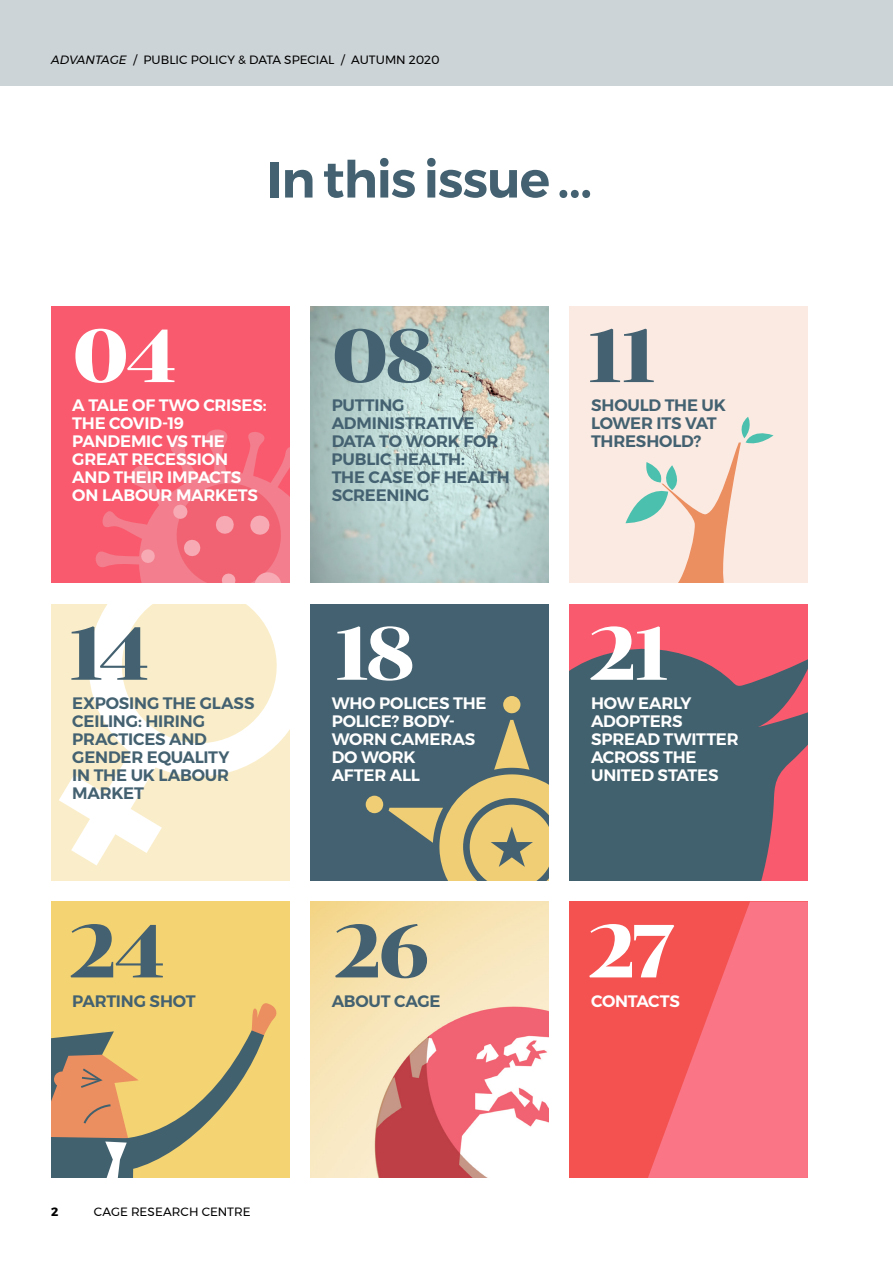
<style>
.page{position:relative;width:893px;height:1263px;background:#fff}
.page>*{position:absolute;margin:0;border:0;box-sizing:border-box;transform-origin:0 0}
.t1{font:75px "Chonburi";letter-spacing:-.065em;color:#436170}
.t2{font:75px "Chonburi";letter-spacing:-.065em;color:#fff}
.t3{font:600 51px "Montserrat";color:#436170}
.t4{font:600 16.5px/18px "Montserrat";letter-spacing:-.01em;color:#436170}
.t5{font:600 16.5px/18px "Montserrat";letter-spacing:-.01em;color:#fff}
.t6{font:12px "Montserrat";letter-spacing:.005em;color:#000}
.t7{font:700 12px "Montserrat";color:#000}
.s1{font-style:italic}
</style>
<div class="page">
<div style="left:0;top:0;width:893px;height:85px;background:#cdd4d7"></div>
<div style="left:51px;top:306px;width:238px;height:277px;background:#f95a6d"></div>
<svg style="left:96px;top:429px;width:193px;height:154px"></svg>
<img style="left:310px;top:306px;width:239px;height:277px">
<div style="left:570px;top:604px;width:238px;height:276px;background:#f95a6d"></div>
<svg style="left:570px;top:649px;width:238px;height:231px;fill:#41616e"></svg>
<div style="left:570px;top:306px;width:238px;height:277px;background:#fbeae2"></div>
<svg style="left:625px;top:417px;width:148px;height:166px"></svg>
<div style="left:310px;top:604px;width:239px;height:276px;background:#436170"></div>
<svg style="left:366px;top:796px;width:17px;height:17px"></svg>
<svg style="left:503px;top:696px;width:17px;height:17px"></svg>
<svg style="left:389px;top:720px;width:160px;height:160px"></svg>
<img style="left:310px;top:901px;width:239px;height:277px">
<div style="left:570px;top:901px;width:238px;height:277px;background:#f35250"></div>
<div style="left:51px;top:604px;width:238px;height:276px;background:#faeeca"></div>
<svg style="left:59px;top:604px;width:230px;height:261px"></svg>
<div style="left:51px;top:901px;width:238px;height:277px;background:#f4d372"></div>
<svg style="left:51px;top:1003px;width:225px;height:175px"></svg>
<svg style="left:648px;top:901px;width:160px;height:277px"></svg>
<p class="t6" style="left:51px;top:50px;width:390px"><span class="s1">ADVANTAGE</span> / PUBLIC POLICY &amp; DATA SPECIAL / AUTUMN 2020</p>
<h2 class="t3" style="left:267px;top:139px;width:327px">IN THIS ISSUE ...</h2>
<h1 class="t2" style="left:72px;top:302px;width:107px">04</h1>
<h1 class="t1" style="left:331px;top:302px;width:106px">08</h1>
<p class="t5" style="left:72px;top:396px;width:196px">A TALE OF TWO CRISES:<br>THE COVID-19<br>PANDEMIC VS THE<br>GREAT RECESSION<br>AND THEIR IMPACTS<br>ON LABOUR MARKETS</p>
<h1 class="t1" style="left:67px;top:599px;width:84px">14</h1>
<p class="t4" style="left:72px;top:694px;width:184px">EXPOSING THE GLASS<br>CEILING: HIRING<br>PRACTICES AND<br>GENDER EQUALITY<br>IN THE UK LABOUR<br>MARKET</p>
<h1 class="t1" style="left:68px;top:897px;width:98px">24</h1>
<p class="t4" style="left:72px;top:992px;width:125px">PARTING SHOT</p>
<p class="t4" style="left:332px;top:396px;width:180px">PUTTING<br>ADMINISTRATIVE<br>DATA TO WORK FOR<br>PUBLIC HEALTH:<br>THE CASE OF HEALTH<br>SCREENING</p>
<h1 class="t2" style="left:333px;top:599px;width:85px">18</h1>
<p class="t5" style="left:332px;top:694px;width:156px">WHO POLICES THE<br>POLIC E? BODY-<br>WORN CAMERAS<br>DO WORK<br>AFTER ALL</p>
<h1 class="t1" style="left:333px;top:897px;width:99px">26</h1>
<p class="t4" style="left:332px;top:992px;width:25px">ABOUT</p>
<p class="t4" style="left:394px;top:992px;width:46px">CAGE</p>
<p class="t7" style="left:51px;top:1202px;width:9px">2</p>
<p class="t6" style="left:94px;top:1203px;width:158px">CAGE RESEARCH CENTRE</p>
<h1 class="t1" style="left:586px;top:302px;width:74px">11</h1>
<p class="t4" style="left:591px;top:396px;width:136px">SHOULD THE UK<br>LOWER ITS VAT<br>THRESHOLD?</p>
<h1 class="t2" style="left:588px;top:599px;width:85px">21</h1>
<p class="t5" style="left:591px;top:694px;width:149px">HOW EARLY<br>ADOPTERS<br>SPREAD TWITTER<br>ACROSS THE<br>UNITED STATES</p>
<h1 class="t2" style="left:587px;top:897px;width:91px">27</h1>
<p class="t5" style="left:591px;top:992px;width:13px">CONT</p>
<p class="t5" style="left:636px;top:992px;width:24px">ACTS</p>
</div>
